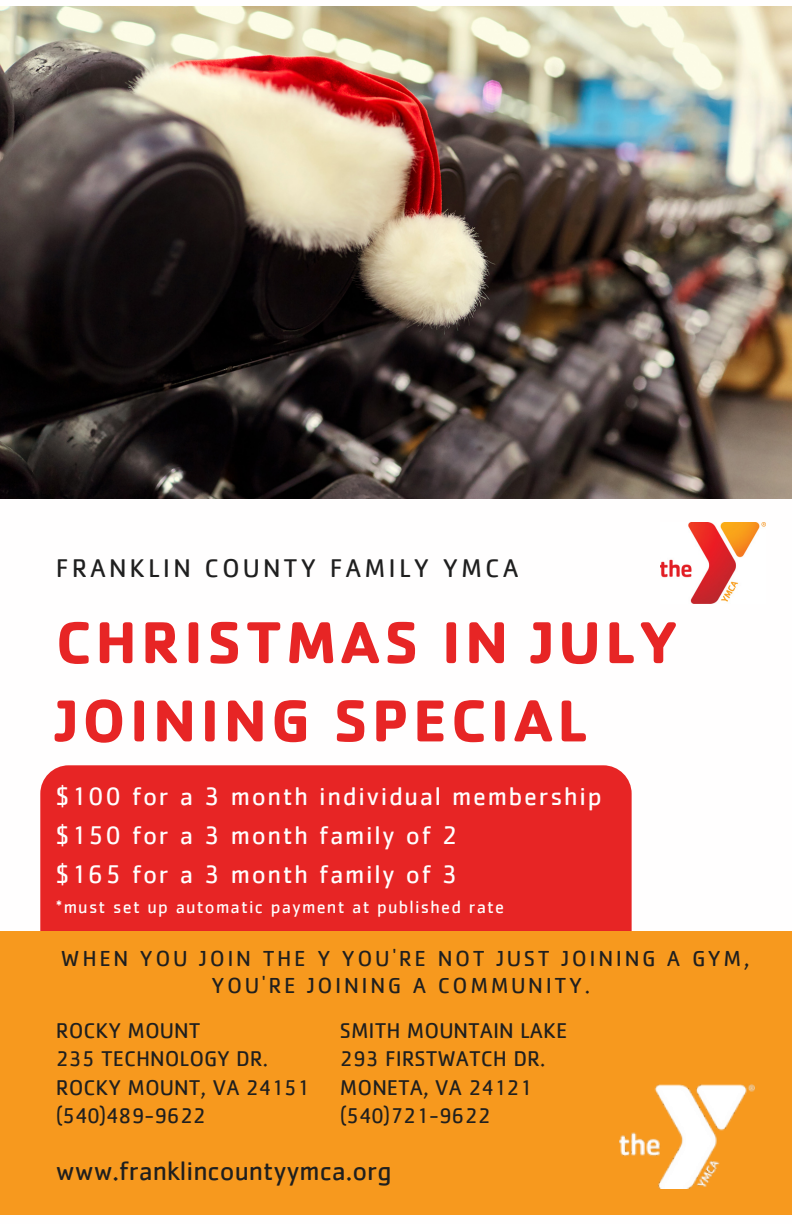
<style>
.page{position:relative;width:792px;height:1224px;background:#fff}
.page>*{position:absolute;margin:0;border:0;box-sizing:border-box;transform-origin:0 0}
.t1{font:700 61.2px "Cachet";letter-spacing:.07em;color:#e72525}
.t2{font:27.6px "Cachet";color:#1f1f1f}
.t3{font:26.4px "Cachet";letter-spacing:.065em;color:#fffefe}
.t4{font:26.4px "Cachet";letter-spacing:.115em;color:#1f1f1f}
.t5{font:22.4px/27px "Cachet";letter-spacing:.115em;color:#1f1f1f;text-align:center}
.t6{font:22px "Cachet";color:#1f1f1f}
.t7{font:18.4px "Cachet";letter-spacing:.065em;color:#fffefe}
</style>
<div class="page">
<div style="left:40px;top:765px;width:592px;height:401px;background:#e72525;border-radius:28px"></div>
<div style="left:0;top:931px;width:792px;height:284px;background:#f7991e"></div>
<img style="left:0;top:6px;width:792px;height:492px">
<img style="left:620px;top:1085px;width:135px;height:103px">
<img style="left:660px;top:523px;width:105px;height:81px">
<p class="t4" style="left:56px;top:557px;width:464px">FRANKLIN COUNTY FAMILY YMCA</p>
<p class="t1" style="left:56px;top:603px;width:623px">CHRISTMAS IN JULY</p>
<p class="t1" style="left:56px;top:681px;width:532px">JOINING SPECIAL</p>
<p class="t3" style="left:56px;top:784px;width:547px">$100 for a 3 month individual membership</p>
<p class="t3" style="left:56px;top:823px;width:403px">$150 for a 3 month family of 2</p>
<p class="t3" style="left:56px;top:862px;width:403px">$165 for a 3 month family of 3</p>
<p class="t7" style="left:56px;top:899px;width:450px">*must set up automatic payment at published rate</p>
<p class="t5" style="left:61px;top:946px;width:690px">WHEN YOU JOIN THE Y YOU'RE NOT JUST JOINING A GYM,<br>YOU'RE JOINING A COMMUNITY.</p>
<p class="t6" style="left:56px;top:1020px;width:146px">ROCKY MOUNT</p>
<p class="t6" style="left:56px;top:1049px;width:214px">235 TECHNOLOGY DR.</p>
<p class="t6" style="left:56px;top:1077px;width:255px">ROCKY MOUNT, VA 24151</p>
<p class="t6" style="left:56px;top:1106px;width:151px">(540)489-9622</p>
<p class="t2" style="left:56px;top:1158px;width:337px">www.franklincountyymca.org</p>
<p class="t6" style="left:340px;top:1020px;width:229px">SMITH MOUNTAIN LAKE</p>
<p class="t6" style="left:340px;top:1049px;width:207px">293 FIRSTWATCH DR.</p>
<p class="t6" style="left:340px;top:1077px;width:194px">MONETA, VA 24121</p>
<p class="t6" style="left:340px;top:1106px;width:152px">(540)721-9622</p>
</div>
